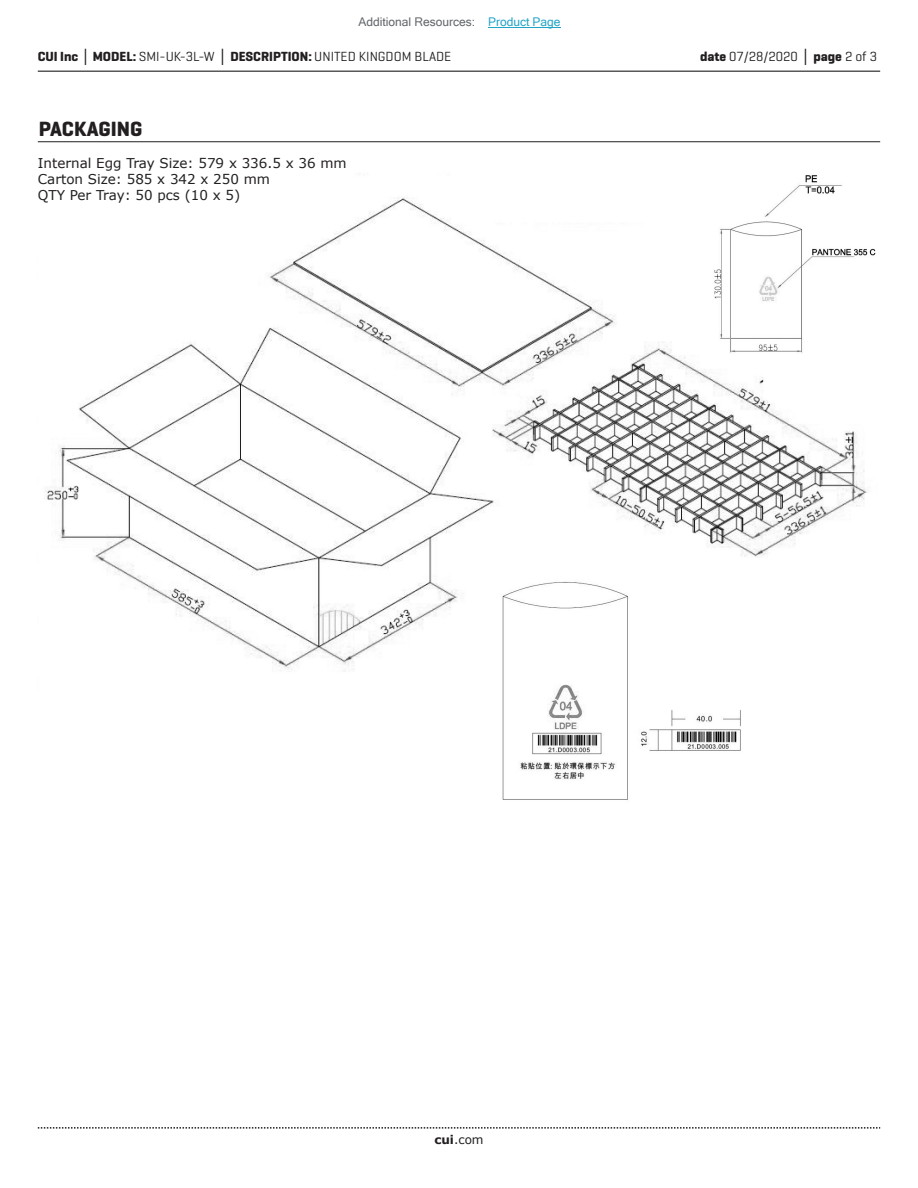
<style>
.page{position:relative;width:918px;height:1188px;background:#fff}
.page>*{position:absolute;margin:0;border:0;box-sizing:border-box;transform-origin:0 0}
.t1{font:700 21px "Geogrotesque";color:#231f20}
.t2{font:13.5px/16.2px "Verdana";color:#231f20}
.t3{font:13.5px "Geogrotesque";color:#231f20}
.t4{font:12px "Microsoft Sans Serif";color:#63676b}
.t5{font:12px "Verdana";color:#231f20}
.s1{color:#23a4c6}
.s2{font-weight:700}
.s3{font-family:"Verdana";font-weight:700}
</style>
<div class="page">
<hr style="left:38px;top:71px;width:842px;height:1px;background:#231f20">
<svg style="left:38px;top:1127px;width:842px;height:2px"></svg>
<img style="left:45px;top:175px;width:831px;height:625px">
<hr style="left:38px;top:141px;width:842px;height:1px;background:#231f20">
<hr style="left:488px;top:27px;width:73px;height:1px;background:#23a4c6">
<p class="t4" style="left:358px;top:15px;width:204px">Additional Resources: <span class="s1">Product Page</span></p>
<p class="t3" style="left:38px;top:48px;width:415px"><span class="s2">CUI Inc</span> <span class="s3">│</span> <span class="s2">MODEL:</span> SMI-UK-3L-W <span class="s3">│</span> <span class="s2">DESCRIPTION:</span> UNITED KINGDOM BLADE</p>
<p class="t3" style="left:700px;top:48px;width:179px"><span class="s2">date</span> 07/28/2020 <span class="s3">│</span> <span class="s2">page</span> 2 of 3</p>
<h1 class="t1" style="left:39px;top:116px;width:105px">PACKAGING</h1>
<p class="t2" style="left:38px;top:155px;width:310px">Internal Egg Tray Size: 579 x 336.5 x 36 mm<br>Carton Size: 585 x 342 x 250 mm<br>QTY Per Tray: 50 pcs (10 x 5)</p>
<p class="t5" style="left:434px;top:1132px;width:51px"><span class="s2">cui</span>.com</p>
</div>
